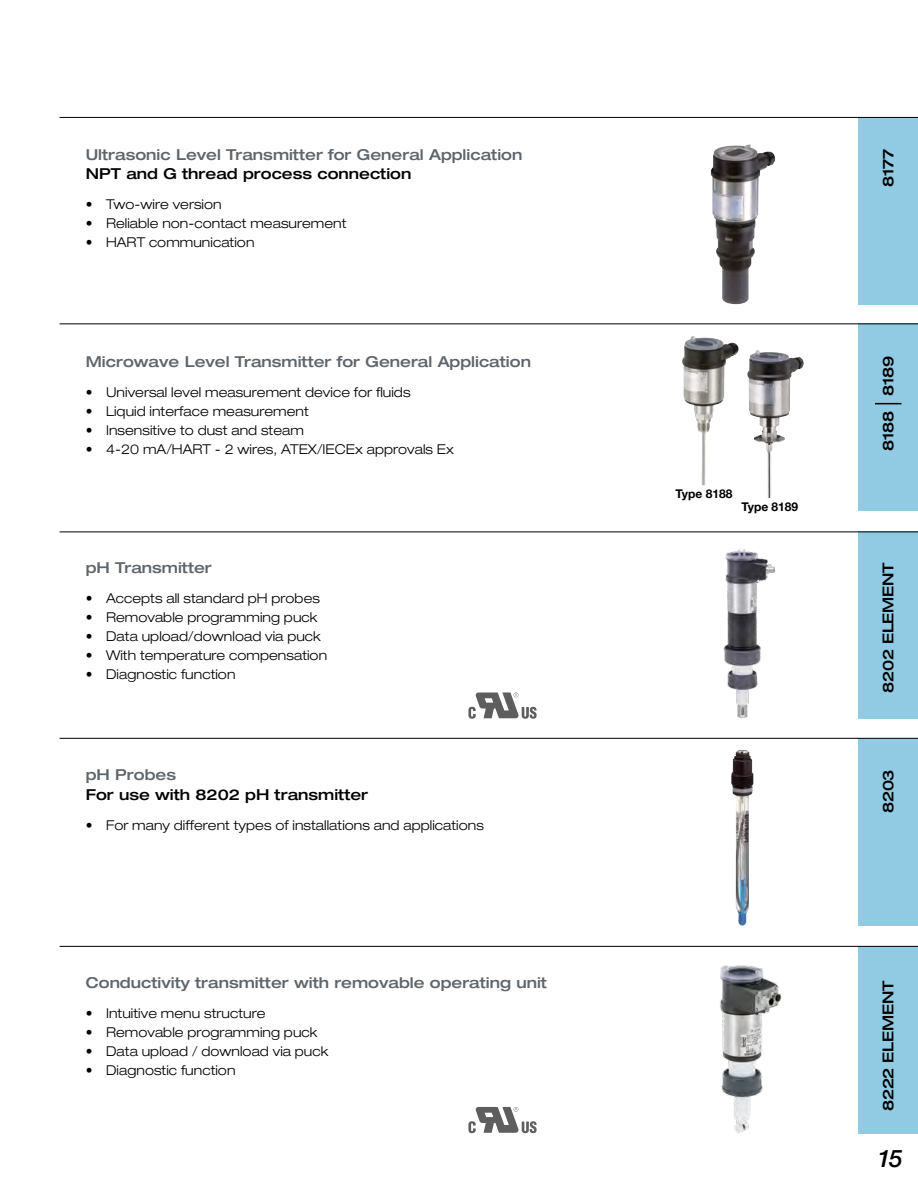
<style>
.page{position:relative;width:918px;height:1188px;background:#fff}
.page>*{position:absolute;margin:0;border:0;box-sizing:border-box;transform-origin:0 0}
.t1{font:italic 500 24px "Helvetica Neue LTW1 G";color:#000}
.t2{font:500 expanded 15px "Helvetica Neue LTW1 G";color:#5d646a}
.t3{font:500 expanded 15px "Helvetica Neue LTW1 G";color:#000}
.t4{font:300 expanded 13.5px "Helvetica Neue LTW1 G";letter-spacing:.005em;color:#000}
.t5{font:700 12px "Helvetica Neue LTW1 G";color:#000}
.s1{font-stretch:normal}
</style>
<div class="page">
<div style="left:858px;top:324px;width:60px;height:187px;background:#90cbe3"></div>
<div style="left:858px;top:946px;width:60px;height:187px;background:#90cbe3"></div>
<div style="left:858px;top:738px;width:60px;height:188px;background:#90cbe3"></div>
<div style="left:858px;top:117px;width:60px;height:187px;background:#90cbe3"></div>
<img style="left:711px;top:144px;width:65px;height:160px">
<img style="left:747px;top:350px;width:57px;height:148px">
<img style="left:682px;top:336px;width:57px;height:149px">
<svg style="left:875px;top:403px;width:26px;height:1px"></svg>
<div style="left:858px;top:531px;width:60px;height:188px;background:#90cbe3"></div>
<svg style="left:468px;top:692px;width:69px;height:27px"></svg>
<img style="left:724px;top:549px;width:50px;height:170px">
<img style="left:731px;top:750px;width:23px;height:176px">
<svg style="left:468px;top:1107px;width:69px;height:26px"></svg>
<img style="left:720px;top:965px;width:62px;height:168px">
<hr style="left:60px;top:323px;width:858px;height:1px;background:#000">
<hr style="left:60px;top:532px;width:858px;height:1px;background:#000">
<hr style="left:60px;top:738px;width:858px;height:1px;background:#000">
<hr style="left:60px;top:946px;width:858px;height:1px;background:#000">
<hr style="left:60px;top:117px;width:858px;height:1px;background:#000">
<p class="t2" style="left:86px;top:145px;width:438px">Ultrasonic Level Transmitter for General Application</p>
<p class="t3" style="left:86px;top:164px;width:327px">NPT and G thread process connection</p>
<p class="t4" style="left:86px;top:196px;width:137px"><span class="s1">•</span> Two-wire version</p>
<p class="t4" style="left:86px;top:215px;width:262px"><span class="s1">•</span> Reliable non-contact measurement</p>
<p class="t4" style="left:86px;top:234px;width:170px"><span class="s1">•</span> HART communication</p>
<p class="t2" style="left:86px;top:352px;width:447px">Microwave Level Transmitter for General Application</p>
<p class="t4" style="left:86px;top:384px;width:326px"><span class="s1">•</span> Universal level measurement device for fluids</p>
<p class="t4" style="left:86px;top:403px;width:225px"><span class="s1">•</span> Liquid interface measurement</p>
<p class="t4" style="left:86px;top:422px;width:220px"><span class="s1">•</span> Insensitive to dust and steam</p>
<p class="t4" style="left:86px;top:441px;width:370px"><span class="s1">•</span> 4-20 mA/HART - 2 wires, ATEX/IECEx approvals Ex</p>
<p class="t2" style="left:86px;top:558px;width:128px">pH Transmitter</p>
<p class="t4" style="left:86px;top:590px;width:236px"><span class="s1">•</span> Accepts all standard pH probes</p>
<p class="t4" style="left:86px;top:609px;width:233px"><span class="s1">•</span> Removable programming puck</p>
<p class="t4" style="left:86px;top:628px;width:237px"><span class="s1">•</span> Data upload/download via puck</p>
<p class="t4" style="left:86px;top:647px;width:243px"><span class="s1">•</span> With temperature compensation</p>
<p class="t4" style="left:86px;top:666px;width:151px"><span class="s1">•</span> Diagnostic function</p>
<p class="t2" style="left:86px;top:765px;width:92px">pH Probes</p>
<p class="t3" style="left:86px;top:785px;width:284px">For use with 8202 pH transmitter</p>
<p class="t4" style="left:86px;top:817px;width:400px"><span class="s1">•</span> For many different types of installations and applications</p>
<p class="t2" style="left:86px;top:973px;width:463px">Conductivity transmitter with removable operating unit</p>
<p class="t4" style="left:86px;top:1004px;width:181px"><span class="s1">•</span> Intuitive menu structure</p>
<p class="t4" style="left:86px;top:1023px;width:233px"><span class="s1">•</span> Removable programming puck</p>
<p class="t4" style="left:86px;top:1042px;width:244px"><span class="s1">•</span> Data upload / download via puck</p>
<p class="t4" style="left:86px;top:1061px;width:151px"><span class="s1">•</span> Diagnostic function</p>
<p class="t5" style="left:676px;top:486px;width:58px">Type 8188</p>
<p class="t5" style="left:741px;top:499px;width:58px">Type 8189</p>
<p class="t3" style="left:879px;top:187px;width:39px;rotate:-90deg">8177</p>
<p class="t3" style="left:879px;top:451px;width:97px;rotate:-90deg">8188 8189</p>
<p class="t3" style="left:879px;top:693px;width:132px;rotate:-90deg">8202 ELEMENT</p>
<p class="t3" style="left:879px;top:813px;width:45px;rotate:-90deg">8203</p>
<p class="t3" style="left:879px;top:1111px;width:132px;rotate:-90deg">8222 ELEMENT</p>
<h1 class="t1" style="left:877px;top:1144px;width:27px">15</h1>
</div>
